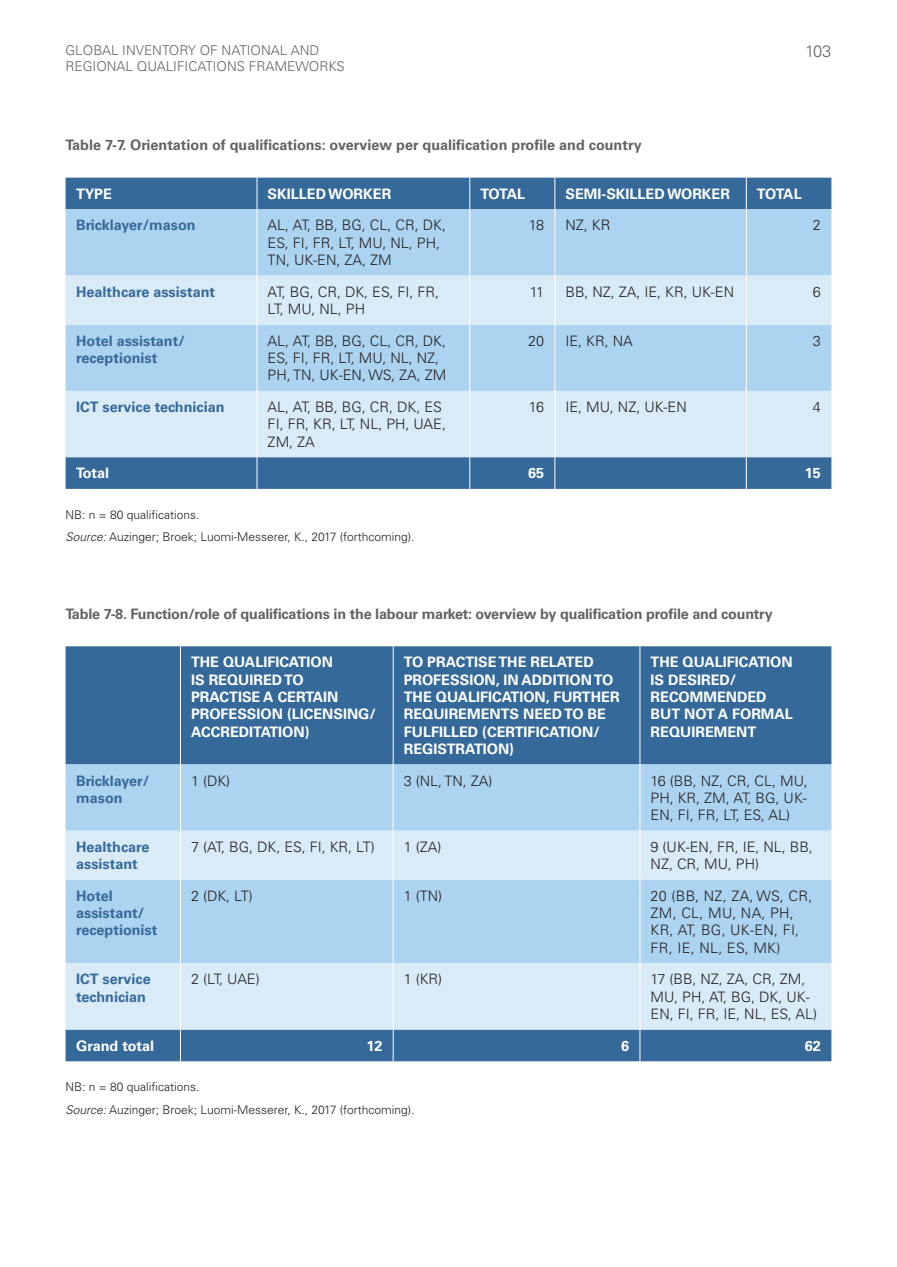
<style>
.page{position:relative;width:897px;height:1267px;background:#fff}
.page>*{position:absolute;margin:0;border:0;box-sizing:border-box;transform-origin:0 0}
.t1{font:300 16.5px "Univers LT Pro 45";color:#636366}
.t2{font:300 14.4px/17.2px "Univers LT Pro 45";color:#231f20}
.t3{font:700 14.4px/17.2px "Univers LT Pro 65";color:#fff}
.t4{font:700 14.4px "Univers LT Pro 65";letter-spacing:-.015em;color:#636366}
.t5{font:700 14.4px/17.2px "Univers LT Pro 65";color:#35699a}
.t6{font:300 14.4px/17.2px "Univers LT Pro 45";letter-spacing:.02em;color:#231f20}
.t7{font:300 13.5px "Univers LT Pro 45";color:#636366}
.t8{font:300 12px/23px "Univers LT Pro 45";color:#231f20}
.s1{font-style:italic}
</style>
<div class="page">
<div style="left:66px;top:178px;width:765px;height:311px;background:#35699a"></div>
<div style="left:66px;top:209px;width:765px;height:66px;background:#acd3f0"></div>
<svg style="left:66px;top:275px;width:765px;height:182px;background:#c8e2f4"></svg>
<hr style="left:256px;top:209px;width:1px;height:66px;background:#fff">
<hr style="left:469px;top:209px;width:1px;height:66px;background:#fff">
<hr style="left:554px;top:209px;width:1px;height:66px;background:#fff">
<hr style="left:745px;top:209px;width:1px;height:66px;background:#fff">
<hr style="left:256px;top:275px;width:1px;height:49px;background:#fff">
<hr style="left:469px;top:275px;width:1px;height:49px;background:#fff">
<hr style="left:554px;top:275px;width:1px;height:49px;background:#fff">
<hr style="left:745px;top:275px;width:1px;height:49px;background:#fff">
<hr style="left:256px;top:324px;width:1px;height:67px;background:#fff">
<hr style="left:469px;top:324px;width:1px;height:67px;background:#fff">
<hr style="left:554px;top:324px;width:1px;height:67px;background:#fff">
<hr style="left:745px;top:324px;width:1px;height:67px;background:#fff">
<hr style="left:256px;top:391px;width:1px;height:66px;background:#fff">
<hr style="left:469px;top:391px;width:1px;height:66px;background:#fff">
<hr style="left:554px;top:391px;width:1px;height:66px;background:#fff">
<hr style="left:745px;top:391px;width:1px;height:66px;background:#fff">
<hr style="left:256px;top:457px;width:1px;height:32px;background:#fff">
<hr style="left:469px;top:457px;width:1px;height:32px;background:#fff">
<hr style="left:554px;top:457px;width:1px;height:32px;background:#fff">
<hr style="left:745px;top:457px;width:1px;height:32px;background:#fff">
<hr style="left:256px;top:178px;width:1px;height:31px;background:#fff">
<hr style="left:469px;top:178px;width:1px;height:31px;background:#fff">
<hr style="left:554px;top:178px;width:1px;height:31px;background:#fff">
<hr style="left:745px;top:178px;width:1px;height:31px;background:#fff">
<div style="left:66px;top:646px;width:765px;height:415px;background:#35699a"></div>
<div style="left:66px;top:764px;width:765px;height:66px;background:#acd3f0"></div>
<svg style="left:66px;top:830px;width:765px;height:199px;background:#c6e0f4"></svg>
<hr style="left:180px;top:764px;width:1px;height:66px;background:#fff">
<hr style="left:393px;top:764px;width:1px;height:66px;background:#fff">
<hr style="left:639px;top:764px;width:1px;height:66px;background:#fff">
<hr style="left:180px;top:830px;width:1px;height:49px;background:#fff">
<hr style="left:393px;top:830px;width:1px;height:49px;background:#fff">
<hr style="left:639px;top:830px;width:1px;height:49px;background:#fff">
<hr style="left:180px;top:879px;width:1px;height:84px;background:#fff">
<hr style="left:393px;top:879px;width:1px;height:84px;background:#fff">
<hr style="left:639px;top:879px;width:1px;height:84px;background:#fff">
<hr style="left:180px;top:963px;width:1px;height:66px;background:#fff">
<hr style="left:393px;top:963px;width:1px;height:66px;background:#fff">
<hr style="left:639px;top:963px;width:1px;height:66px;background:#fff">
<hr style="left:180px;top:1029px;width:1px;height:32px;background:#fff">
<hr style="left:393px;top:1029px;width:1px;height:32px;background:#fff">
<hr style="left:639px;top:1029px;width:1px;height:32px;background:#fff">
<hr style="left:180px;top:646px;width:1px;height:118px;background:#fff">
<hr style="left:393px;top:646px;width:1px;height:118px;background:#fff">
<hr style="left:639px;top:646px;width:1px;height:118px;background:#fff">
<p class="t7" style="left:66px;top:41px;width:255px">GLOBAL INVENTORY OF NATIONAL AND</p>
<p class="t1" style="left:805px;top:40px;width:28px">103</p>
<p class="t7" style="left:66px;top:57px;width:281px">REGIONAL QUALIFICATIONS FRAMEWORKS</p>
<p class="t4" style="left:66px;top:135px;width:577px">Table 7-7. Orientation of qualifications: overview per qualification profile and country</p>
<p class="t3" style="left:76px;top:184px;width:37px">TYPE</p>
<p class="t3" style="left:267px;top:184px;width:125px">SKILLED WORKER</p>
<p class="t3" style="left:480px;top:184px;width:46px">TOTAL</p>
<p class="t3" style="left:565px;top:184px;width:166px">SEMI-SKILLED WORKER</p>
<p class="t3" style="left:756px;top:184px;width:46px">TOTAL</p>
<p class="t5" style="left:76px;top:216px;width:121px">Bricklayer/mason</p>
<p class="t2" style="left:267px;top:216px;width:180px">AL, AT, BB, BG, CL, CR, DK,<br>ES, FI, FR, LT, MU, NL, PH,<br>TN, UK-EN, ZA, ZM</p>
<p class="t2" style="left:528px;top:216px;width:17px">18</p>
<p class="t2" style="left:565px;top:216px;width:46px">NZ, KR</p>
<p class="t2" style="left:812px;top:216px;width:10px">2</p>
<p class="t5" style="left:76px;top:282px;width:140px">Healthcare assistant</p>
<p class="t2" style="left:267px;top:282px;width:173px">AT, BG, CR, DK, ES, FI, FR,<br>LT, MU, NL, PH</p>
<p class="t2" style="left:530px;top:282px;width:16px">11</p>
<p class="t2" style="left:565px;top:282px;width:170px">BB, NZ, ZA, IE, KR, UK-EN</p>
<p class="t2" style="left:812px;top:282px;width:10px">6</p>
<p class="t5" style="left:76px;top:331px;width:110px">Hotel assistant/ receptionist</p>
<p class="t2" style="left:267px;top:331px;width:180px">AL, AT, BB, BG, CL, CR, DK,<br>ES, FI, FR, LT, MU, NL, NZ,<br>PH, TN, UK-EN, WS, ZA, ZM</p>
<p class="t2" style="left:528px;top:331px;width:18px">20</p>
<p class="t2" style="left:565px;top:331px;width:69px">IE, KR, NA</p>
<p class="t2" style="left:812px;top:331px;width:10px">3</p>
<p class="t5" style="left:76px;top:397px;width:150px">ICT service technician</p>
<p class="t2" style="left:267px;top:398px;width:180px">AL, AT, BB, BG, CR, DK, ES<br>FI, FR, KR, LT, NL, PH, UAE,<br>ZM, ZA</p>
<p class="t2" style="left:529px;top:398px;width:17px">16</p>
<p class="t2" style="left:565px;top:398px;width:123px">IE, MU, NZ, UK-EN</p>
<p class="t2" style="left:812px;top:398px;width:10px">4</p>
<p class="t3" style="left:76px;top:464px;width:35px">Total</p>
<p class="t3" style="left:528px;top:464px;width:18px">65</p>
<p class="t3" style="left:804px;top:464px;width:18px">15</p>
<p class="t8" style="left:66px;top:502px;width:350px">NB: n = 80 qualifications.<br><span class="s1">Source:</span> Auzinger; Broek; Luomi-Messerer, K., 2017 (forthcoming).</p>
<p class="t4" style="left:66px;top:603px;width:708px">Table 7-8. Function/role of qualifications in the labour market: overview by qualification profile and country</p>
<p class="t3" style="left:191px;top:653px;width:186px">THE QUALIFICATION<br>IS REQUIRED TO<br>PRACTISE A CERTAIN<br>PROFESSION (LICENSING/<br>ACCREDITATION)</p>
<p class="t3" style="left:404px;top:653px;width:217px">TO PRACTISE THE RELATED<br>PROFESSION, IN ADDITION TO<br>THE QUALIFICATION, FURTHER<br>REQUIREMENTS NEED TO BE<br>FULFILLED (CERTIFICATION/<br>REGISTRATION)</p>
<p class="t3" style="left:650px;top:653px;width:144px">THE QUALIFICATION<br>IS DESIRED/<br>RECOMMENDED<br>BUT NOT A FORMAL<br>REQUIREMENT</p>
<p class="t5" style="left:76px;top:771px;width:74px">Bricklayer/ mason</p>
<p class="t2" style="left:191px;top:771px;width:41px">1 (DK)</p>
<p class="t2" style="left:404px;top:771px;width:90px">3 (NL, TN, ZA)</p>
<p class="t2" style="left:650px;top:771px;width:159px;text-align:justify">16 (BB, NZ, CR, CL, MU, PH, KR, ZM, AT, BG, UK-EN, FI, FR, LT, ES, AL)</p>
<p class="t5" style="left:76px;top:837px;width:75px">Healthcare assistant</p>
<p class="t2" style="left:191px;top:837px;width:185px">7 (AT, BG, DK, ES, FI, KR, LT)</p>
<p class="t2" style="left:404px;top:837px;width:39px">1 (ZA)</p>
<p class="t2" style="left:650px;top:837px;width:164px">9 (UK-EN, FR, IE, NL, BB,<br>NZ, CR, MU, PH)</p>
<p class="t5" style="left:76px;top:886px;width:83px">Hotel assistant/ receptionist</p>
<p class="t2" style="left:191px;top:886px;width:63px">2 (DK, LT)</p>
<p class="t2" style="left:404px;top:886px;width:40px">1 (TN)</p>
<p class="t6" style="left:650px;top:886px;width:163px">20 (BB, NZ, ZA, WS, CR,<br>ZM, CL, MU, NA, PH,<br>KR, AT, BG, UK-EN, FI,<br>FR, IE, NL, ES, MK)</p>
<p class="t5" style="left:76px;top:969px;width:76px">ICT service technician</p>
<p class="t2" style="left:191px;top:970px;width:70px">2 (LT, UAE)</p>
<p class="t2" style="left:404px;top:970px;width:40px">1 (KR)</p>
<p class="t2" style="left:650px;top:970px;width:168px">17 (BB, NZ, ZA, CR, ZM,<br>MU, PH, AT, BG, DK, UK-<br>EN, FI, FR, IE, NL, ES, AL)</p>
<p class="t3" style="left:76px;top:1036px;width:79px">Grand total</p>
<p class="t3" style="left:366px;top:1036px;width:18px">12</p>
<p class="t3" style="left:621px;top:1036px;width:10px">6</p>
<p class="t3" style="left:804px;top:1036px;width:18px">62</p>
<p class="t8" style="left:66px;top:1074px;width:350px">NB: n = 80 qualifications.<br><span class="s1">Source:</span> Auzinger; Broek; Luomi-Messerer, K., 2017 (forthcoming).</p>
</div>
